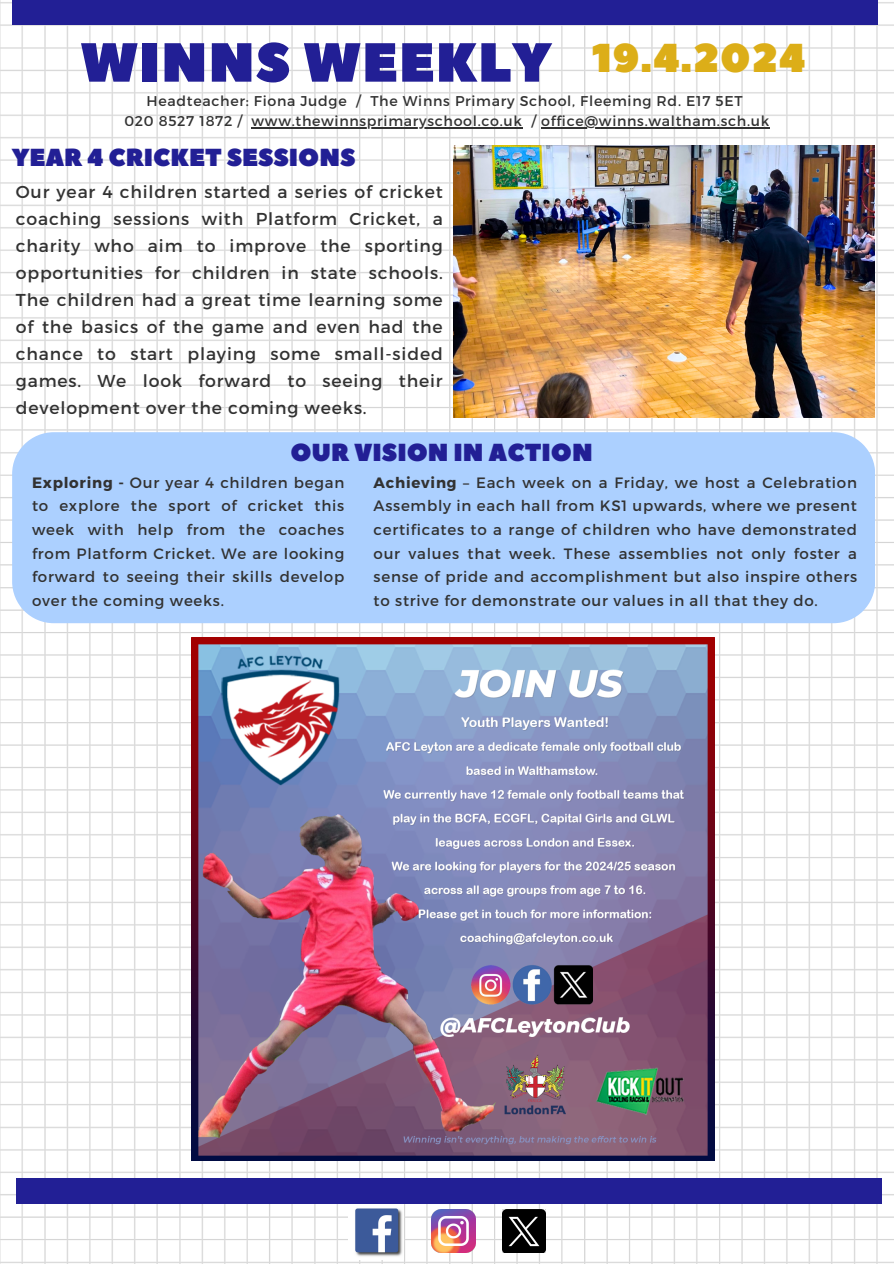
<style>
.page{position:relative;width:894px;height:1264px;background:#fff}
.page>*{position:absolute;margin:0;border:0;box-sizing:border-box;transform-origin:0 0}
.t1{font:54.9px "Peace Sans";letter-spacing:.02em;color:#221f95}
.t2{font:24.6px "Peace Sans";color:#221f95}
.t3{font:17.25px/27px "Montserrat";letter-spacing:.05em;color:#323232;text-align:justify}
.t4{font:15px/23.7px "Montserrat";letter-spacing:.05em;color:#323232;text-align:justify}
.t5{font:14.25px/20.2px "Montserrat";letter-spacing:.05em;color:#323232;text-align:center}
.s1{font-weight:700}
</style>
<div class="page">
<img style="left:0;top:0;width:893px;height:1263px">
<div style="left:12px;top:0;width:865px;height:25px;background:#221f95"></div>
<img style="left:348px;top:1203px;width:56px;height:55px">
<img style="left:431px;top:1209px;width:44px;height:43px">
<img style="left:502px;top:1209px;width:43px;height:43px">
<div style="left:16px;top:1178px;width:865px;height:25px;background:#221f95"></div>
<div style="left:12px;top:432px;width:862px;height:191px;background:#acd0ff"></div>
<img style="left:453px;top:146px;width:421px;height:271px">
<hr style="left:251px;top:127px;width:271px;height:2px;background:#323232">
<hr style="left:541px;top:127px;width:228px;height:2px;background:#323232">
<img style="left:192px;top:638px;width:522px;height:522px">
<h1 class="t1" style="left:80px;top:26px;width:726px">WINNS WEEKLY <sup>19.4.2024</sup></h1>
<p class="t5" style="left:124px;top:90px;width:646px">Headteacher: Fiona Judge / The Winns Primary School, Fleeming Rd. E17 5ET<br>020 8527 1872 / www.thewinnsprimaryschool.co.uk / office@winns.waltham.sch.uk</p>
<h2 class="t2" style="left:12px;top:141px;width:345px">YEAR 4 CRICKET SESSIONS</h2>
<p class="t3" style="left:16px;top:178px;width:428px">Our year 4 children started a series of cricket coaching sessions with Platform Cricket, a charity who aim to improve the sporting opportunities for children in state schools.<br>The children had a great time learning some of the basics of the game and even had the chance to start playing some small-sided games. We look forward to seeing their development over the coming weeks.</p>
<h2 class="t2" style="left:290px;top:436px;width:304px">OUR VISION IN ACTION</h2>
<p class="t4" style="left:373px;top:470px;width:485px"><span class="s1">Achieving</span> – Each week on a Friday, we host a Celebration Assembly in each hall from KS1 upwards, where we present certificates to a range of children who have demonstrated our values that week. These assemblies not only foster a sense of pride and accomplishment but also inspire others to strive for demonstrate our values in all that they do.</p>
<p class="t4" style="left:32px;top:470px;width:314px"><span class="s1">Exploring -</span> Our year 4 children began to explore the sport of cricket this week with help from the coaches from Platform Cricket. We are looking forward to seeing their skills develop over the coming weeks.</p>
</div>
